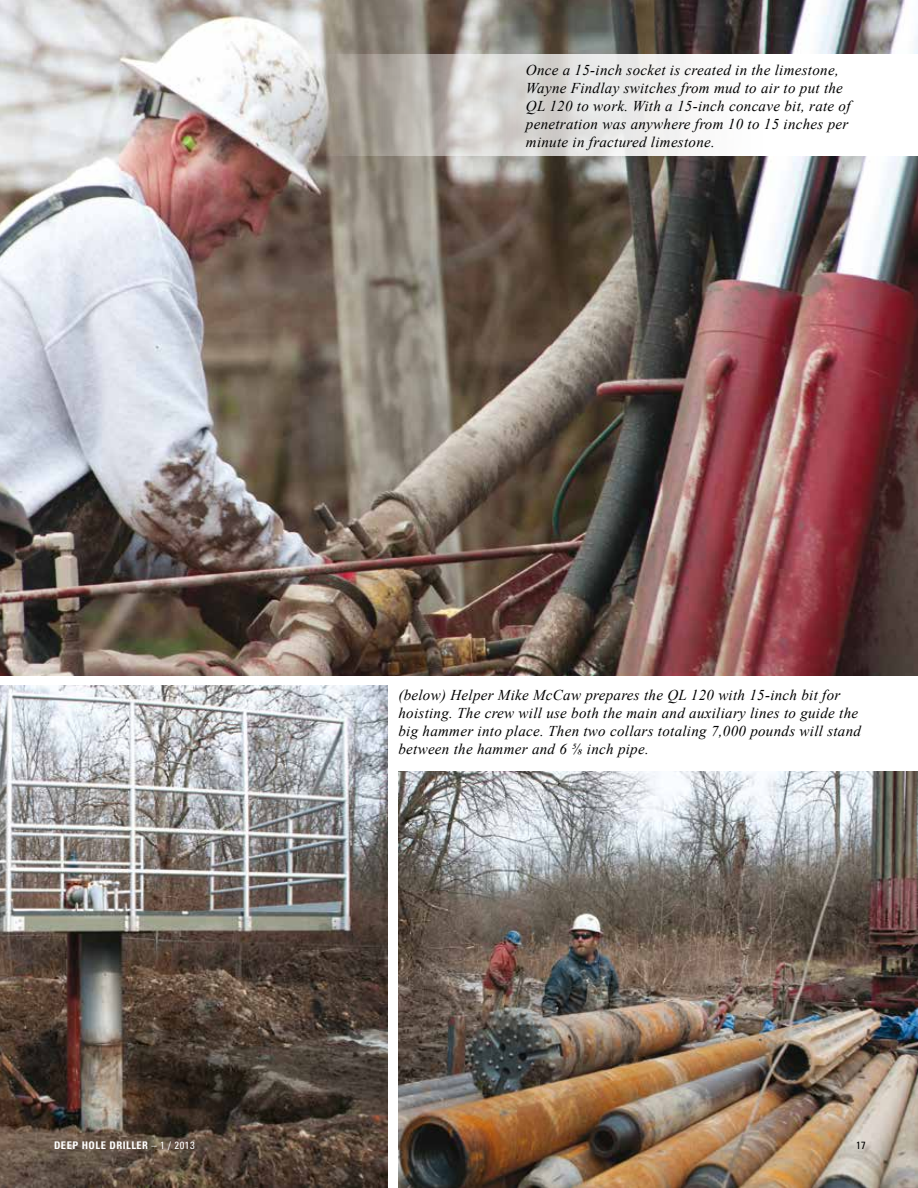
<style>
.page{position:relative;width:918px;height:1188px;background:#fff}
.page>*{position:absolute;margin:0;border:0;box-sizing:border-box;transform-origin:0 0}
.t1{font:italic 15px/18px "Times New Roman";letter-spacing:.02em;color:#000}
.t2{font:700 condensed 10.5px "Univers LT Std";letter-spacing:.05em;color:#fff}
.t3{font:condensed 10.5px "Univers LT Std";color:#000}
.s1{font-weight:400}
</style>
<div class="page">
<img style="left:398px;top:772px;width:520px;height:416px">
<img style="left:0;top:685px;width:388px;height:503px">
<img style="left:0;top:0;width:918px;height:676px">
<svg style="left:322px;top:55px;width:596px;height:101px"></svg>
<p class="t1" style="left:526px;top:61px;width:326px">Once a 15-inch socket is created in the limestone, Wayne Findlay switches from mud to air to put the QL 120 to work. With a 15-inch concave bit, rate of penetration was anywhere from 10 to 15 inches per minute in fractured limestone.</p>
<p class="t1" style="left:398px;top:686px;width:464px">(below) Helper Mike McCaw prepares the QL 120 with 15-inch bit for hoisting. The crew will use both the main and auxiliary lines to guide the big hammer into place. Then two collars totaling 7,000 pounds will stand between the hammer and 6 ⅝ inch pipe.</p>
<p class="t2" style="left:54px;top:1138px;width:142px">DEEP HOLE DRILLER <span class="s1">– 1 / 2013</span></p>
<p class="t3" style="left:856px;top:1138px;width:11px">17</p>
</div>
